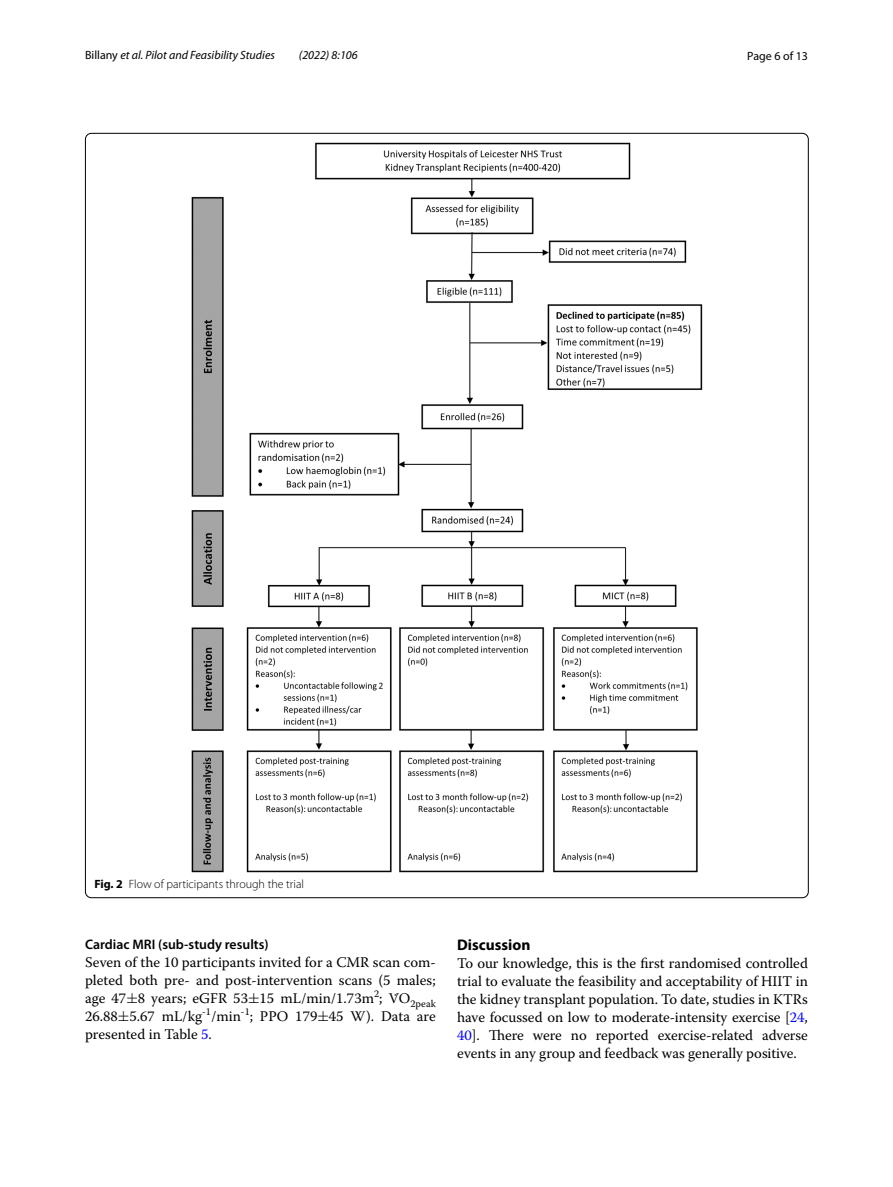
<style>
.page{position:relative;width:893px;height:1187px;background:#fff}
.page>*{position:absolute;margin:0;border:0;box-sizing:border-box;transform-origin:0 0}
.t1{font:700 15.45px "Myriad Pro";color:#000}
.t2{font:14.7px/18px "Warnock Pro";color:#000;text-align:justify}
.t3{font:600 13.8px "Myriad Pro";color:#000}
.t4{font:italic 12px "Myriad Pro";color:#000}
.t5{font:300 12px "Myriad Pro";color:#000}
.t6{font:12px "Myriad Pro";color:#000}
.s1{font-style:normal}
.s2{font-weight:700}
.s3{font-family:"MTSY"}
.s4{font-family:"Code 2000"}
.s5{color:#00f}
</style>
<div class="page">
<img style="left:192px;top:142px;width:510px;height:730px">
<p class="t4" style="left:85px;top:48px;width:191px"><span class="s1">Billany</span> et al. Pilot and Feasibility Studies</p>
<p class="t4" style="left:299px;top:48px;width:60px">(2022) 8:106</p>
<p class="t6" style="left:747px;top:48px;width:62px">Page 6 of 13</p>
<p class="t5" style="left:94px;top:877px;width:211px"><span class="s2">Fig. 2</span> Flow of participants through the trial</p>
<p class="t3" style="left:85px;top:935px;width:185px">Cardiac MRI (sub‑study results)</p>
<p class="t2" style="left:85px;top:953px;width:352px">Seven of the 10 participants invited for a CMR scan com&shy;pleted both pre- and post-intervention scans (5 males; age 47<span class="s3">±</span>8 years; eGFR 53<span class="s3">±</span>15 mL/min/1.73m<sup>2</sup>; V<span class="s4">̇</span>O<sub>2peak </sub>26.88<span class="s3">±</span>5.67 mL/kg<sup>-1</sup>/min<sup>-1</sup>; PPO 179<span class="s3">±</span>45 W). Data are presented in Table <span class="s5">5</span>.</p>
<p class="t1" style="left:457px;top:934px;width:75px">Discussion</p>
<p class="t2" style="left:457px;top:954px;width:352px">To our knowledge, this is the first randomised controlled trial to evaluate the feasibility and acceptability of HIIT in the kidney transplant population. To date, studies in KTRs have focussed on low to moderate-intensity exercise [<span class="s5">24</span>, <span class="s5">40</span>]. There were no reported exercise-related adverse events in any group and feedback was generally positive.</p>
</div>
